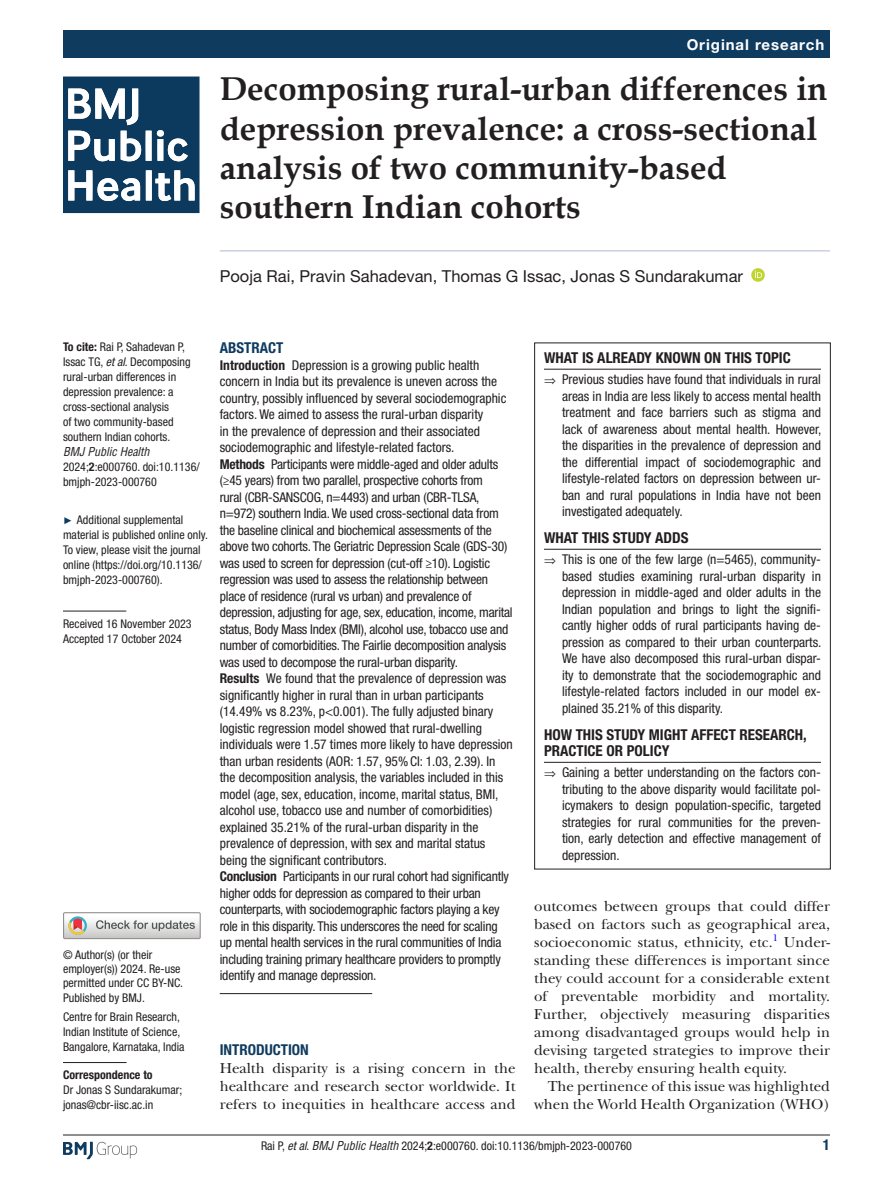
<style>
.page{position:relative;width:893px;height:1191px;background:#fff}
.page>*{position:absolute;margin:0;border:0;box-sizing:border-box;transform-origin:0 0}
.t1{font:700 33px/39px "Book Antiqua";color:#231f20}
.t2{font:16.5px "Helvetica Neue LT Std";color:#231f20}
.t3{font:15px/18px "New Baskerville";color:#231f20;text-align:justify}
.t4{font:700 condensed 15px/16.5px "Helvetica Neue LT Std";color:#231f20}
.t5{font:700 condensed 15px "Helvetica Neue LT Std";color:#0f3b5f}
.t6{font:700 15px "Helvetica Neue LT Std";letter-spacing:.065em;color:#fff}
.t7{font:condensed 13.5px/16.5px "Helvetica Neue LT Std";letter-spacing:-.005em;color:#231f20;text-align:justify}
.t8{font:condensed 12px/15px "Helvetica Neue LT Std";color:#231f20}
.t9{font:700 condensed 12px "Helvetica Neue LT Std";color:#231f20}
.t10{font:italic condensed 12px "Helvetica LT Std";color:#231f20}
.t11{font:9.9px "New Baskerville";color:#00f}
.s1{font-weight:700}
.s2{font-style:italic}
.s3{font-family:"Arial";font-stretch:normal;font-size:9.75px;color:#0f3b5f}
.s4{font-family:"Helvetica LT Std";font-style:italic}
</style>
<div class="page">
<hr style="left:63px;top:1134px;width:767px;height:1px;background:#231f20">
<svg style="left:63px;top:1141px;width:74px;height:18px"></svg>
<div style="left:63px;top:912px;width:138px;height:27px;border:1px solid #969090"></div>
<svg style="left:64px;top:912px;width:136px;height:26px"></svg>
<hr style="left:220px;top:250px;width:610px;height:1px;background:#b1b7d1">
<svg style="left:751px;top:268px;width:14px;height:14px"></svg>
<div style="left:63px;top:31px;width:767px;height:27px;background:#0f3b5f"></div>
<hr style="left:63px;top:610px;width:63px;height:1px;background:#231f20">
<hr style="left:63px;top:1062px;width:64px;height:1px;background:#231f20">
<svg style="left:63px;top:76px;width:137px;height:137px"></svg>
<hr style="left:220px;top:993px;width:152px;height:1px;background:#231f20">
<hr style="left:544px;top:369px;width:277px;height:1px;background:#231f20">
<hr style="left:544px;top:549px;width:277px;height:1px;background:#231f20">
<hr style="left:544px;top:762px;width:277px;height:1px;background:#231f20">
<div style="left:534px;top:342px;width:297px;height:527px;border:1px solid #231f20"></div>
<p class="t6" style="left:687px;top:35px;width:139px">Original research</p>
<h1 class="t1" style="left:220px;top:70px;width:609px">Decomposing rural-urban differences in depression prevalence: a cross-sectional analysis of two community-based southern Indian cohorts</h1>
<p class="t2" style="left:220px;top:266px;width:525px">Pooja Rai, Pravin Sahadevan, Thomas G Issac, Jonas S Sundarakumar</p>
<p class="t8" style="left:63px;top:339px;width:129px"><span class="s1">To cite:</span> Rai P, Sahadevan P,<br>Issac TG, <span class="s2">et al</span>. Decomposing rural-urban differences in depression prevalence: a cross-sectional analysis<br>of two community-based southern Indian cohorts.</p>
<p class="t10" style="left:63px;top:444px;width:88px">BMJ Public Health</p>
<p class="t8" style="left:63px;top:459px;width:138px">2024;<span class="s1">2</span>:e000760. doi:10.1136/ bmjph-2023-000760</p>
<p class="t8" style="left:63px;top:512px;width:147px"><span class="s3">►</span> Additional supplemental material is published online only.<br>To view, please visit the journal online (https://doi.org/10.1136/ bmjph-2023-000760).</p>
<p class="t8" style="left:63px;top:616px;width:130px">Received 16 November 2023<br>Accepted 17 October 2024</p>
<p class="t8" style="left:63px;top:947px;width:122px;line-height:14.4px">© Author(s) (or their employer(s)) 2024. Re-use permitted under CC BY-NC.<br>Published by BMJ.</p>
<p class="t8" style="left:63px;top:1009px;width:123px">Centre for Brain Research,<br>Indian Institute of Science,<br>Bangalore, Karnataka, India</p>
<p class="t9" style="left:63px;top:1067px;width:91px">Correspondence to</p>
<p class="t8" style="left:63px;top:1082px;width:121px">Dr Jonas S Sundarakumar; jonas@cbr-iisc.ac.in</p>
<p class="t5" style="left:220px;top:339px;width:65px">ABSTRACT</p>
<p class="t7" style="left:220px;top:357px;width:295px;text-align:left"><span class="s1">Introduction</span> Depression is a growing public health concern in India but its prevalence is uneven across the country, possibly influenced by several sociodemographic factors. We aimed to assess the rural-urban disparity<br>in the prevalence of depression and their associated sociodemographic and lifestyle-related factors.<br><span class="s1">Methods</span> Participants were middle-aged and older adults (≥45 years) from two parallel, prospective cohorts from<br>rural (CBR-SANSCOG, n=4493) and urban (CBR-TLSA, n=972) southern India. We used cross-sectional data from the baseline clinical and biochemical assessments of the above two cohorts. The Geriatric Depression Scale (GDS-30) was used to screen for depression (cut-off ≥10). Logistic regression was used to assess the relationship between place of residence (rural vs urban) and prevalence of depression, adjusting for age, sex, education, income, marital status, Body Mass Index (BMI), alcohol use, tobacco use and number of comorbidities. The Fairlie decomposition analysis was used to decompose the rural-urban disparity.<br><span class="s1">Results</span> We found that the prevalence of depression was significantly higher in rural than in urban participants (14.49% vs 8.23%, p&lt;0.001). The fully adjusted binary logistic regression model showed that rural-dwelling individuals were 1.57 times more likely to have depression than urban residents (AOR: 1.57, 95%CI: 1.03, 2.39). In the decomposition analysis, the variables included in this model (age, sex, education, income, marital status, BMI, alcohol use, tobacco use and number of comorbidities) explained 35.21% of the rural-urban disparity in the prevalence of depression, with sex and marital status being the significant contributors.<br><span class="s1">Conclusion</span> Participants in our rural cohort had significantly higher odds for depression as compared to their urban counterparts, with sociodemographic factors playing a key role in this disparity. This underscores the need for scaling up mental health services in the rural communities of India including training primary healthcare providers to promptly identify and manage depression.</p>
<p class="t5" style="left:220px;top:1041px;width:91px">INTRODUCTION</p>
<p class="t3" style="left:220px;top:1059px;width:297px">Health disparity is a rising concern in the healthcare and research sector worldwide. It refers to inequities in healthcare access and</p>
<p class="t4" style="left:544px;top:349px;width:248px">WHAT IS ALREADY KNOWN ON THIS TOPIC</p>
<p class="t7" style="left:562px;top:371px;width:261px;text-indent:-18px">⇒ Previous studies have found that individuals in rural areas in India are less likely to access mental health treatment and face barriers such as stigma and lack of awareness about mental health. However, the disparities in the prevalence of depression and the differential impact of sociodemographic and lifestyle-related factors on depression between ur&shy;ban and rural populations in India have not been investigated adequately.</p>
<p class="t4" style="left:544px;top:529px;width:146px">WHAT THIS STUDY ADDS</p>
<p class="t7" style="left:562px;top:551px;width:261px;text-indent:-18px">⇒ This is one of the few large (n=5465), community&shy;based studies examining rural-urban disparity in depression in middle-aged and older adults in the Indian population and brings to light the signifi&shy;cantly higher odds of rural participants having de&shy;pression as compared to their urban counterparts.<br>We have also decomposed this rural-urban dispar&shy;ity to demonstrate that the sociodemographic and lifestyle-related factors included in our model ex&shy;plained 35.21% of this disparity.</p>
<p class="t4" style="left:544px;top:726px;width:264px">HOW THIS STUDY MIGHT AFFECT RESEARCH,<br>PRACTICE OR POLICY</p>
<p class="t7" style="left:562px;top:764px;width:260px;text-indent:-18px">⇒ Gaining a better understanding on the factors con&shy;tributing to the above disparity would facilitate pol&shy;icymakers to design population-specific, targeted strategies for rural communities for the preven&shy;tion, early detection and effective management of depression.</p>
<p class="t3" style="left:534px;top:897px;width:297px">outcomes between groups that could differ based on factors such as geographical area, socioeconomic status, ethnicity, etc.</p>
<p class="t11" style="left:773px;top:931px;width:7px">1</p>
<p class="t3" style="left:534px;top:933px;width:297px;text-indent:250px">Under&shy;standing these differences is important since they could account for a considerable extent of preventable morbidity and mortality.<br>Further, objectively measuring disparities among disadvantaged groups would help in devising targeted strategies to improve their health, thereby ensuring health equity.</p>
<p class="t3" style="left:534px;top:1077px;width:297px;text-align:right">The pertinence of this issue was highlighted when the World Health Organization (WHO)</p>
<p class="t8" style="left:261px;top:1137px;width:372px">Rai P, <span class="s2">et al</span>. <span class="s4">BMJ Public Health</span> 2024;<span class="s1">2</span>:e000760. doi:10.1136/bmjph-2023-000760</p>
<p class="t5" style="left:823px;top:1135px;width:9px">1</p>
</div>
